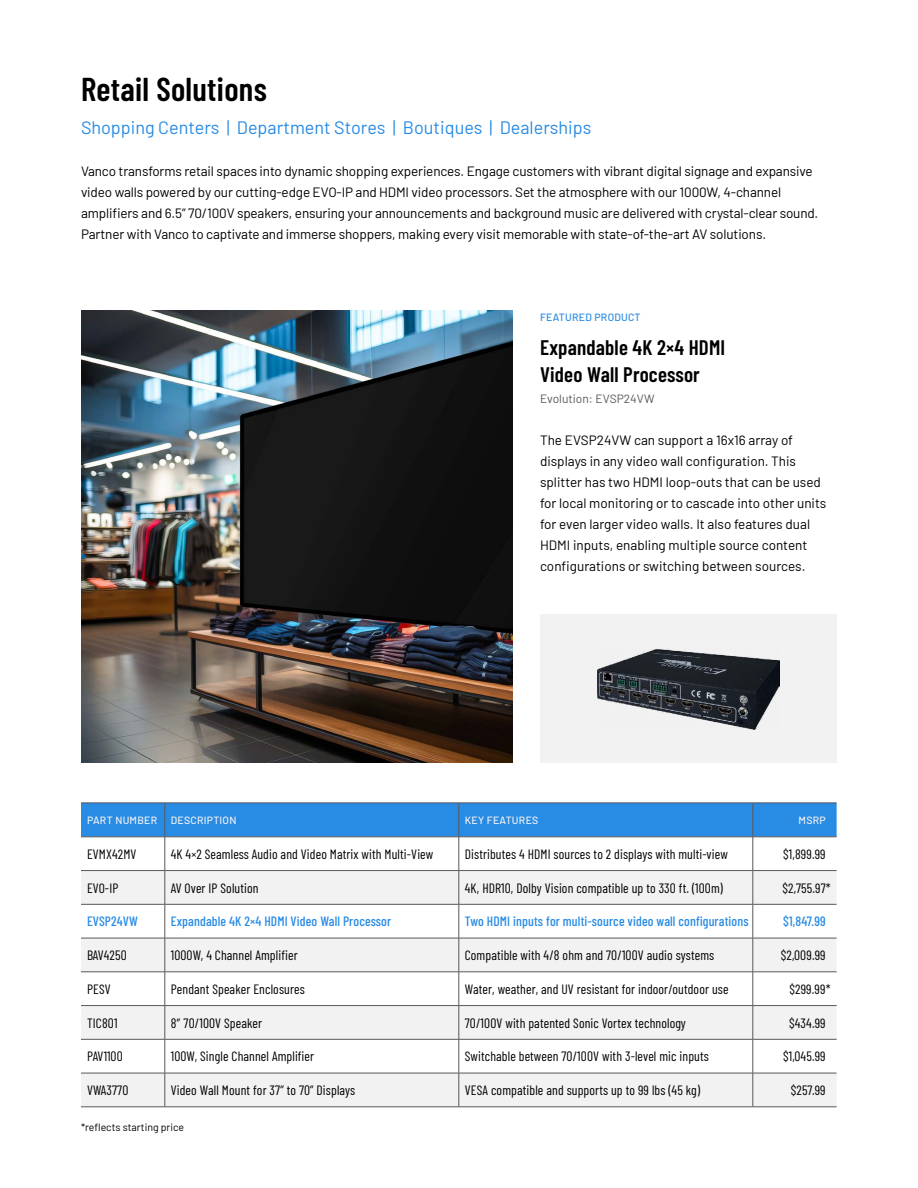
<style>
.page{position:relative;width:918px;height:1188px;background:#fff}
.page>*{position:absolute;margin:0;border:0;box-sizing:border-box;transform-origin:0 0}
.t1{font:600 33px "Barlow Condensed";letter-spacing:.01em;color:#000}
.t2{font:600 21px/27px "Barlow Condensed";letter-spacing:.01em;color:#000}
.t3{font:18px "Barlow";color:#288be4}
.t4{font:13.5px/21px "Barlow";letter-spacing:-.01em;color:#000}
.t5{font:13.5px "Barlow Condensed";letter-spacing:.01em;color:#000}
.t6{font:500 13.5px "Barlow Condensed";letter-spacing:.01em;color:#288be4}
.t7{font:12px "Barlow";color:#58585b}
.t8{font:500 10.5px "Barlow";letter-spacing:.025em;color:#f2f2f2}
.t9{font:10.5px "Barlow";color:#000}
.t10{font:500 10.5px "Barlow";letter-spacing:.025em;color:#288be4}
</style>
<div class="page">
<img style="left:81px;top:310px;width:432px;height:453px">
<div style="left:540px;top:614px;width:297px;height:149px;background:#f2f2f2"></div>
<img style="left:597px;top:649px;width:183px;height:81px">
<div style="left:81px;top:804px;width:756px;height:33px;background:#288be4"></div>
<svg style="left:81px;top:871px;width:756px;height:236px;fill:#f2f2f2"></svg>
<hr style="left:81px;top:803px;width:84px;height:1px;background:#58585b">
<hr style="left:165px;top:803px;width:294px;height:1px;background:#58585b">
<hr style="left:165px;top:803px;width:1px;height:34px;background:#58585b">
<hr style="left:459px;top:803px;width:294px;height:1px;background:#58585b">
<hr style="left:459px;top:803px;width:1px;height:34px;background:#58585b">
<hr style="left:753px;top:803px;width:84px;height:1px;background:#58585b">
<hr style="left:753px;top:803px;width:1px;height:34px;background:#58585b">
<hr style="left:81px;top:837px;width:84px;height:1px;background:#58585b">
<hr style="left:165px;top:837px;width:294px;height:1px;background:#58585b">
<hr style="left:165px;top:837px;width:1px;height:33px;background:#58585b">
<hr style="left:459px;top:837px;width:294px;height:1px;background:#58585b">
<hr style="left:459px;top:837px;width:1px;height:33px;background:#58585b">
<hr style="left:753px;top:837px;width:84px;height:1px;background:#58585b">
<hr style="left:753px;top:837px;width:1px;height:33px;background:#58585b">
<hr style="left:81px;top:870px;width:84px;height:1px;background:#58585b">
<hr style="left:165px;top:870px;width:294px;height:1px;background:#58585b">
<hr style="left:165px;top:871px;width:1px;height:33px;background:#58585b">
<hr style="left:459px;top:870px;width:294px;height:1px;background:#58585b">
<hr style="left:459px;top:871px;width:1px;height:33px;background:#58585b">
<hr style="left:753px;top:870px;width:84px;height:1px;background:#58585b">
<hr style="left:753px;top:871px;width:1px;height:33px;background:#58585b">
<hr style="left:81px;top:904px;width:84px;height:1px;background:#58585b">
<hr style="left:165px;top:904px;width:294px;height:1px;background:#58585b">
<hr style="left:165px;top:904px;width:1px;height:34px;background:#58585b">
<hr style="left:459px;top:904px;width:294px;height:1px;background:#58585b">
<hr style="left:459px;top:904px;width:1px;height:34px;background:#58585b">
<hr style="left:753px;top:904px;width:84px;height:1px;background:#58585b">
<hr style="left:753px;top:904px;width:1px;height:34px;background:#58585b">
<hr style="left:81px;top:938px;width:84px;height:1px;background:#58585b">
<hr style="left:165px;top:938px;width:294px;height:1px;background:#58585b">
<hr style="left:165px;top:938px;width:1px;height:34px;background:#58585b">
<hr style="left:459px;top:938px;width:294px;height:1px;background:#58585b">
<hr style="left:459px;top:938px;width:1px;height:34px;background:#58585b">
<hr style="left:753px;top:938px;width:84px;height:1px;background:#58585b">
<hr style="left:753px;top:938px;width:1px;height:34px;background:#58585b">
<hr style="left:81px;top:972px;width:84px;height:1px;background:#58585b">
<hr style="left:165px;top:972px;width:294px;height:1px;background:#58585b">
<hr style="left:165px;top:972px;width:1px;height:33px;background:#58585b">
<hr style="left:459px;top:972px;width:294px;height:1px;background:#58585b">
<hr style="left:459px;top:972px;width:1px;height:33px;background:#58585b">
<hr style="left:753px;top:972px;width:84px;height:1px;background:#58585b">
<hr style="left:753px;top:972px;width:1px;height:33px;background:#58585b">
<hr style="left:81px;top:1005px;width:84px;height:1px;background:#58585b">
<hr style="left:165px;top:1005px;width:294px;height:1px;background:#58585b">
<hr style="left:165px;top:1006px;width:1px;height:33px;background:#58585b">
<hr style="left:459px;top:1005px;width:294px;height:1px;background:#58585b">
<hr style="left:459px;top:1006px;width:1px;height:33px;background:#58585b">
<hr style="left:753px;top:1005px;width:84px;height:1px;background:#58585b">
<hr style="left:753px;top:1006px;width:1px;height:33px;background:#58585b">
<hr style="left:81px;top:1039px;width:84px;height:1px;background:#58585b">
<hr style="left:165px;top:1039px;width:294px;height:1px;background:#58585b">
<hr style="left:165px;top:1040px;width:1px;height:33px;background:#58585b">
<hr style="left:459px;top:1039px;width:294px;height:1px;background:#58585b">
<hr style="left:459px;top:1040px;width:1px;height:33px;background:#58585b">
<hr style="left:753px;top:1039px;width:84px;height:1px;background:#58585b">
<hr style="left:753px;top:1040px;width:1px;height:33px;background:#58585b">
<hr style="left:81px;top:1073px;width:84px;height:1px;background:#58585b">
<hr style="left:165px;top:1073px;width:294px;height:1px;background:#58585b">
<hr style="left:165px;top:1073px;width:1px;height:34px;background:#58585b">
<hr style="left:459px;top:1073px;width:294px;height:1px;background:#58585b">
<hr style="left:459px;top:1073px;width:1px;height:34px;background:#58585b">
<hr style="left:753px;top:1073px;width:84px;height:1px;background:#58585b">
<hr style="left:753px;top:1073px;width:1px;height:34px;background:#58585b">
<hr style="left:81px;top:1107px;width:84px;height:1px;background:#58585b">
<hr style="left:165px;top:1107px;width:294px;height:1px;background:#58585b">
<hr style="left:459px;top:1107px;width:294px;height:1px;background:#58585b">
<hr style="left:753px;top:1107px;width:84px;height:1px;background:#58585b">
<h1 class="t1" style="left:81px;top:65px;width:187px">Retail Solutions</h1>
<h3 class="t3" style="left:81px;top:114px;width:512px">Shopping Centers | Department Stores | Boutiques | Dealerships</h3>
<p class="t4" style="left:81px;top:159px;width:739px">Vanco transforms retail spaces into dynamic shopping experiences. Engage customers with vibrant digital signage and expansive video walls powered by our cutting-edge EVO-IP and HDMI video processors. Set the atmosphere with our 1000W, 4-channel amplifiers and 6.5” 70/100V speakers, ensuring your announcements and background music are delivered with crystal-clear sound.<br>Partner with Vanco to captivate and immerse shoppers, making every visit memorable with state-of-the-art AV solutions.</p>
<p class="t10" style="left:540px;top:310px;width:102px">FEATURED PRODUCT</p>
<h2 class="t2" style="left:540px;top:332px;width:187px">Expandable 4K 2×4 HDMI<br>Video Wall Processor</h2>
<p class="t7" style="left:540px;top:390px;width:116px">Evolution: EVSP24VW</p>
<p class="t4" style="left:540px;top:428px;width:288px">The EVSP24VW can support a 16x16 array of displays in any video wall configuration. This splitter has two HDMI loop-outs that can be used for local monitoring or to cascade into other units for even larger video walls. It also features dual HDMI inputs, enabling multiple source content configurations or switching between sources.</p>
<p class="t8" style="left:87px;top:812px;width:72px">PART NUMBER</p>
<p class="t8" style="left:171px;top:812px;width:67px">DESCRIPTION</p>
<p class="t8" style="left:465px;top:812px;width:75px">KEY FEATURES</p>
<p class="t8" style="left:799px;top:812px;width:29px">MSRP</p>
<p class="t5" style="left:87px;top:844px;width:51px">EVMX42MV</p>
<p class="t5" style="left:171px;top:844px;width:264px">4K 4×2 Seamless Audio and Video Matrix with Multi-View</p>
<p class="t5" style="left:465px;top:844px;width:265px">Distributes 4 HDMI sources to 2 displays with multi-view</p>
<p class="t5" style="left:783px;top:844px;width:44px">$1,899.99</p>
<p class="t5" style="left:87px;top:878px;width:33px">EVO-IP</p>
<p class="t5" style="left:171px;top:878px;width:89px">AV Over IP Solution</p>
<p class="t5" style="left:465px;top:878px;width:260px">4K, HDR10, Dolby Vision compatible up to 330 ft. (100m)</p>
<p class="t5" style="left:783px;top:878px;width:50px">$2,755.97*</p>
<p class="t6" style="left:87px;top:912px;width:52px">EVSP24VW</p>
<p class="t6" style="left:171px;top:912px;width:222px">Expandable 4K 2×4 HDMI Video Wall Processor</p>
<p class="t6" style="left:465px;top:912px;width:285px">Two HDMI inputs for multi-source video wall configurations</p>
<p class="t6" style="left:783px;top:912px;width:44px">$1,847.99</p>
<p class="t5" style="left:87px;top:946px;width:41px">BAV4250</p>
<p class="t5" style="left:171px;top:946px;width:128px">1000W, 4 Channel Amplifier</p>
<p class="t5" style="left:465px;top:946px;width:251px">Compatible with 4/8 ohm and 70/100V audio systems</p>
<p class="t5" style="left:781px;top:946px;width:46px">$2,009.99</p>
<p class="t5" style="left:87px;top:979px;width:25px">PESV</p>
<p class="t5" style="left:171px;top:979px;width:135px">Pendant Speaker Enclosures</p>
<p class="t5" style="left:465px;top:979px;width:265px">Water, weather, and UV resistant for indoor/outdoor use</p>
<p class="t5" style="left:789px;top:979px;width:43px">$299.99*</p>
<p class="t5" style="left:87px;top:1013px;width:32px">TIC801</p>
<p class="t5" style="left:171px;top:1013px;width:93px">8″ 70/100V Speaker</p>
<p class="t5" style="left:465px;top:1013px;width:223px">70/100V with patented Sonic Vortex technology</p>
<p class="t5" style="left:789px;top:1013px;width:38px">$434.99</p>
<p class="t5" style="left:87px;top:1047px;width:37px">PAV1100</p>
<p class="t5" style="left:171px;top:1047px;width:145px">100W, Single Channel Amplifier</p>
<p class="t5" style="left:465px;top:1047px;width:246px">Switchable between 70/100V with 3-level mic inputs</p>
<p class="t5" style="left:783px;top:1047px;width:44px">$1,045.99</p>
<p class="t5" style="left:87px;top:1081px;width:43px">VWA3770</p>
<p class="t5" style="left:171px;top:1081px;width:186px">Video Wall Mount for 37” to 70” Displays</p>
<p class="t5" style="left:465px;top:1081px;width:237px">VESA compatible and supports up to 99 lbs (45 kg)</p>
<p class="t5" style="left:791px;top:1081px;width:37px">$257.99</p>
<p class="t9" style="left:81px;top:1120px;width:105px">*reflects starting price</p>
</div>
